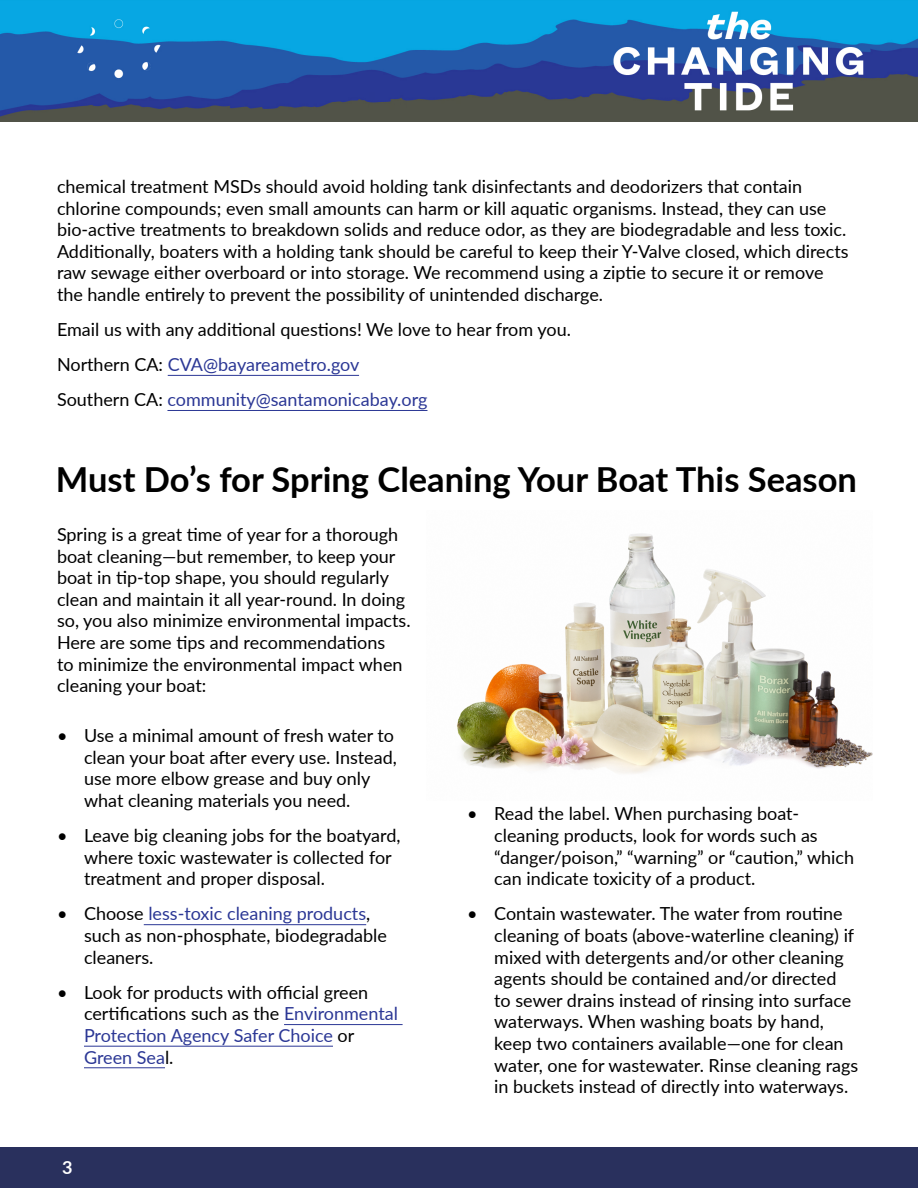
<style>
.page{position:relative;width:918px;height:1188px;background:#fff}
.page>*{position:absolute;margin:0;border:0;box-sizing:border-box;transform-origin:0 0}
.t1{font:700 34.5px "Lato";color:#000}
.t2{font:18px/21.6px "Lato";color:#000}
.t3{font:18px "Lato";color:#2b3795}
.t4{font:700 18px "Lato";color:#fff}
.s1{color:#000}
.s2{color:#2b3795}
</style>
<div class="page">
<img style="left:0;top:0;width:918px;height:122px">
<hr style="left:168px;top:375px;width:191px;height:1px;background:#2b3795">
<hr style="left:167px;top:410px;width:260px;height:1px;background:#2b3795">
<hr style="left:144px;top:924px;width:222px;height:1px;background:#2b3795">
<hr style="left:284px;top:1024px;width:119px;height:1px;background:#2b3795">
<hr style="left:84px;top:1046px;width:249px;height:1px;background:#2b3795">
<hr style="left:84px;top:1067px;width:81px;height:1px;background:#2b3795">
<img style="left:457px;top:533px;width:416px;height:241px">
<div style="left:0;top:1147px;width:918px;height:41px;background:#29305d"></div>
<p class="t2" style="left:57px;top:175px;width:793px">chemical treatment MSDs should avoid holding tank disinfectants and deodorizers that contain chlorine compounds; even small amounts can harm or kill aquatic organisms. Instead, they can use bio-active treatments to breakdown solids and reduce odor, as they are biodegradable and less toxic.<br>Additionally, boaters with a holding tank should be careful to keep their Y-Valve closed, which directs raw sewage either overboard or into storage. We recommend using a ziptie to secure it or remove the handle entirely to prevent the possibility of unintended discharge.</p>
<p class="t2" style="left:57px;top:318px;width:515px">Email us with any additional questions! We love to hear from you.</p>
<p class="t3" style="left:57px;top:352px;width:304px"><span class="s1">Northern CA:</span> CVA@bayareametro.gov</p>
<p class="t3" style="left:57px;top:387px;width:372px"><span class="s1">Southern CA:</span> community@santamonicabay.org</p>
<h1 class="t1" style="left:56px;top:454px;width:803px">Must Do’s for Spring Cleaning Your Boat This Season</h1>
<p class="t2" style="left:57px;top:523px;width:355px">Spring is a great time of year for a thorough boat cleaning—but remember, to keep your boat in tip-top shape, you should regularly clean and maintain it all year-round. In doing so, you also minimize environmental impacts.<br>Here are some tips and recommendations<br>to minimize the environmental impact when cleaning your boat:</p>
<p class="t2" style="left:84px;top:724px;width:314px;text-indent:-27px">• Use a minimal amount of fresh water to clean your boat after every use. Instead, use more elbow grease and buy only what cleaning materials you need.</p>
<p class="t2" style="left:467px;top:802px;width:334px">• Read the label. When purchasing boat-</p>
<p class="t2" style="left:84px;top:824px;width:318px;text-indent:-27px">• Leave big cleaning jobs for the boatyard, where toxic wastewater is collected for treatment and proper disposal.</p>
<p class="t2" style="left:84px;top:902px;width:304px;text-indent:-27px">• Choose <span class="s2">less-toxic cleaning products</span>, such as non-phosphate, biodegradable cleaners.</p>
<p class="t2" style="left:84px;top:981px;width:315px;text-indent:-27px">• Look for products with official green certifications such as the <span class="s2">Environmental<br>Protection Agency Safer Choice</span> or<br><span class="s2">Green Sea</span>l.</p>
<p class="t2" style="left:494px;top:824px;width:361px">cleaning products, look for words such as “danger/poison,” “warning” or “caution,” which can indicate toxicity of a product.</p>
<p class="t2" style="left:494px;top:902px;width:365px;text-indent:-27px">• Contain wastewater. The water from routine cleaning of boats (above-waterline cleaning) if mixed with detergents and/or other cleaning agents should be contained and/or directed<br>to sewer drains instead of rinsing into surface waterways. When washing boats by hand, keep two containers available—one for clean water, one for wastewater. Rinse cleaning rags in buckets instead of directly into waterways.</p>
<p class="t4" style="left:62px;top:1155px;width:12px">3</p>
</div>
